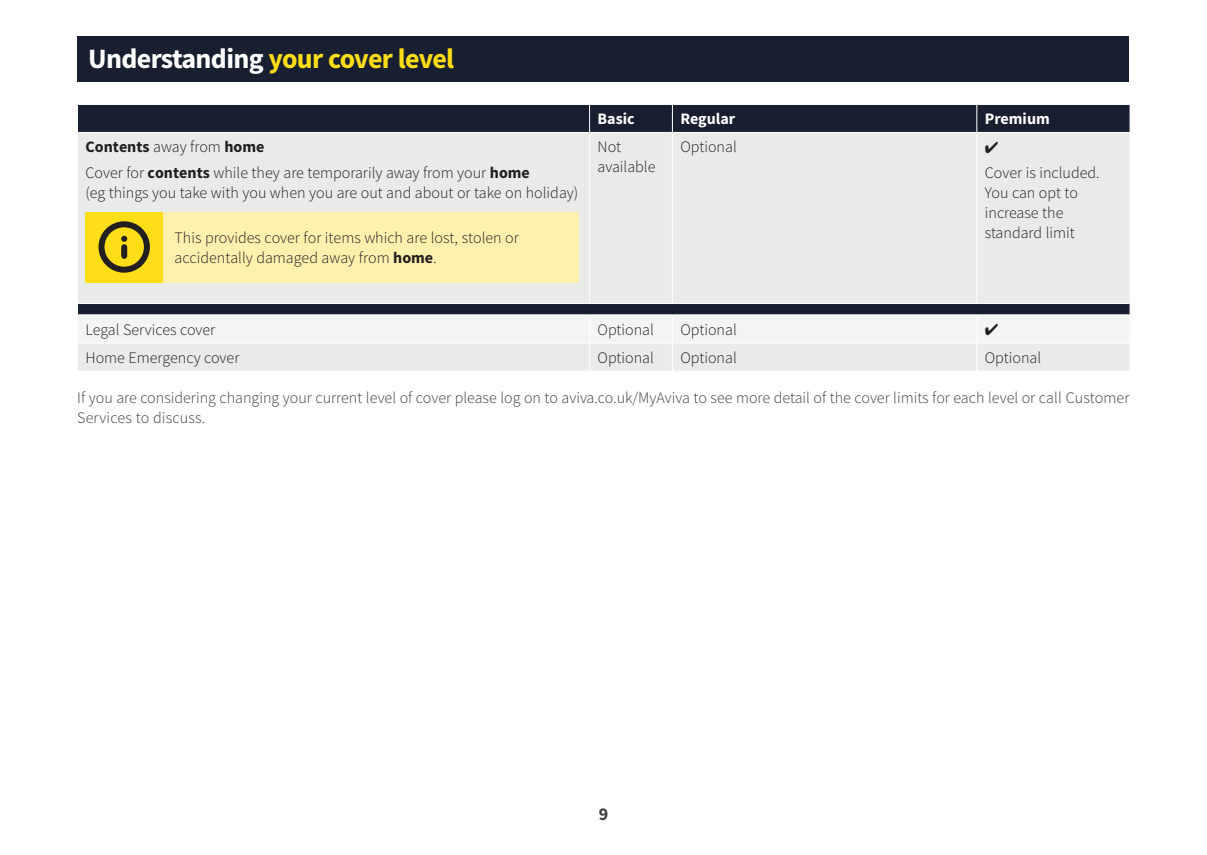
<style>
.page{position:relative;width:1207px;height:855px;background:#fff}
.page>*{position:absolute;margin:0;border:0;box-sizing:border-box;transform-origin:0 0}
.t1{font:700 28px "Source Sans Pro";letter-spacing:-.025em;color:#ffdd17}
.t2{font:700 18px "Source Sans Pro";color:#3c3e40}
.t3{font:300 16px/20px "Source Sans Pro";color:#231f20}
.t4{font:300 16px/20px "Source Sans Pro";color:#3c3e40}
.t5{font:700 16px "Source Sans Pro";color:#fff}
.s1{color:#fff}
.s2{font-weight:700}
</style>
<div class="page">
<div style="left:77px;top:36px;width:1051px;height:45px;background:#181f30"></div>
<div style="left:78px;top:105px;width:1051px;height:27px;background:#181f30"></div>
<div style="left:78px;top:133px;width:1051px;height:170px;background:#e8ebe8"></div>
<svg style="left:1129px;top:105px;width:1px;height:27px"></svg>
<svg style="left:589px;top:105px;width:1px;height:27px"></svg>
<svg style="left:671px;top:105px;width:1px;height:27px"></svg>
<svg style="left:976px;top:105px;width:1px;height:27px"></svg>
<hr style="left:589px;top:132px;width:1px;height:171px;background:#fff">
<hr style="left:671px;top:132px;width:1px;height:171px;background:#fff">
<hr style="left:976px;top:132px;width:1px;height:171px;background:#fff">
<div style="left:85px;top:212px;width:78px;height:70px;background:#ffdd17"></div>
<div style="left:163px;top:212px;width:415px;height:70px;background:#fff0ae"></div>
<div style="left:121px;top:247px;width:6px;height:9px;background:#231f20"></div>
<svg style="left:121px;top:236px;width:6px;height:6px"></svg>
<div style="left:98px;top:221px;width:52px;height:52px;border:6px solid #231f20;border-radius:50%"></div>
<svg style="left:985px;top:141px;width:12px;height:12px"></svg>
<svg style="left:77px;top:304px;width:1053px;height:67px"></svg>
<h1 class="t1" style="left:88px;top:40px;width:367px"><span class="s1">Understanding</span> your cover level</h1>
<p class="t3" style="left:85px;top:134px;width:446px;line-height:25.6px"><span class="s2">Contents</span> away from <span class="s2">home<br></span>Cover for <span class="s2">contents</span> while they are temporarily away from your <span class="s2">home</span></p>
<p class="t3" style="left:85px;top:183px;width:494px">(eg things you take with you when you are out and about or take on holiday)</p>
<p class="t3" style="left:174px;top:228px;width:346px">This provides cover for items which are lost, stolen or accidentally damaged away from <span class="s2">home</span>.</p>
<p class="t5" style="left:597px;top:108px;width:39px">Basic</p>
<p class="t5" style="left:680px;top:108px;width:56px">Regular</p>
<p class="t5" style="left:984px;top:108px;width:66px">Premium</p>
<p class="t3" style="left:597px;top:137px;width:59px">Not available</p>
<p class="t3" style="left:680px;top:137px;width:58px">Optional</p>
<p class="t3" style="left:984px;top:163px;width:116px">Cover is included.<br>You can opt to increase the standard limit</p>
<p class="t3" style="left:85px;top:319px;width:131px">Legal Services cover</p>
<p class="t3" style="left:597px;top:319px;width:58px">Optional</p>
<p class="t3" style="left:680px;top:319px;width:58px">Optional</p>
<p class="t3" style="left:85px;top:348px;width:155px">Home Emergency cover</p>
<p class="t3" style="left:597px;top:348px;width:58px">Optional</p>
<p class="t3" style="left:680px;top:348px;width:58px">Optional</p>
<p class="t3" style="left:984px;top:348px;width:58px">Optional</p>
<p class="t4" style="left:77px;top:388px;width:1053px">If you are considering changing your current level of cover please log on to aviva.co.uk/MyAviva to see more detail of the cover limits for each level or call Customer<br>Services to discuss.</p>
<p class="t2" style="left:598px;top:801px;width:11px">9</p>
</div>
